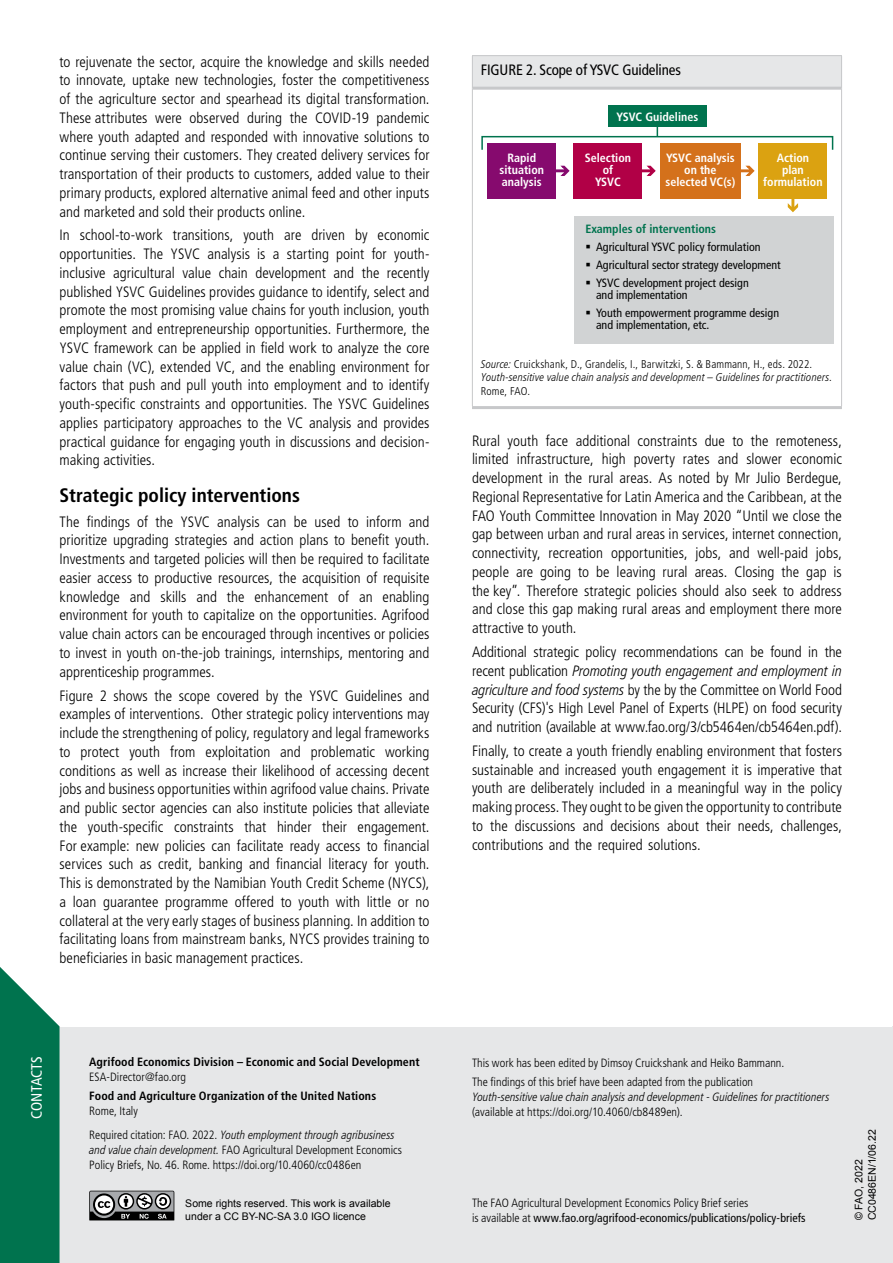
<style>
.page{position:relative;width:893px;height:1263px;background:#fff}
.page>*{position:absolute;margin:0;border:0;box-sizing:border-box;transform-origin:0 0}
.t1{font:700 condensed 19.5px "Frutiger LT Pro";color:#000}
.t2{font:300 condensed 15px/18.8px "Frutiger LT Pro";color:#000;text-align:justify}
.t3{font:condensed 15px "Frutiger LT Pro";letter-spacing:-.01em;color:#000}
.t4{font:condensed 15px "Frutiger LT Pro";color:#fff}
.t5{font:300 condensed 12px/15px "Frutiger LT Pro";color:#000}
.t6{font:condensed 12px/12px "Frutiger LT Pro";color:#000}
.t7{font:700 condensed 12px "Frutiger LT Pro";letter-spacing:.005em;color:#000}
.t8{font:700 condensed 12px/12px "Frutiger LT Pro";color:#fff;text-align:center}
.t9{font:italic 300 condensed 12px "Frutiger LT Pro";color:#000}
.t10{font:700 condensed 12px "Frutiger LT Pro";color:#00734e}
.t11{font:italic 300 condensed 11.25px/13.5px "Frutiger LT Pro";letter-spacing:.01em;color:#000}
.t12{font:10.5px/13.5px "Arial";color:#000}
.s1{font-style:normal}
.s2{font-style:italic}
.s3{font-weight:400}
</style>
<div class="page">
<div style="left:0;top:1027px;width:893px;height:236px;background:#e6e7e8"></div>
<svg style="left:0;top:967px;width:60px;height:296px;background:#18805e"></svg>
<svg style="left:89px;top:1191px;width:85px;height:29px;background:#727273"></svg>
<div style="left:472px;top:56px;width:370px;height:32px;background:#e6e7e8"></div>
<hr style="left:473px;top:87px;width:368px;height:3px;background:#c7c8ca">
<hr style="left:472px;top:406px;width:370px;height:3px;background:#c7c8ca">
<hr style="left:472px;top:55px;width:370px;height:1px;background:#c7c8ca">
<hr style="left:472px;top:56px;width:1px;height:32px;background:#c7c8ca">
<hr style="left:841px;top:56px;width:1px;height:32px;background:#c7c8ca">
<hr style="left:472px;top:88px;width:1px;height:318px;background:#c7c8ca">
<hr style="left:841px;top:88px;width:1px;height:318px;background:#c7c8ca">
<div style="left:574px;top:216px;width:260px;height:128px;background:#d1d3d4"></div>
<div style="left:488px;top:143px;width:68px;height:55px;background:#860a6e"></div>
<div style="left:574px;top:143px;width:68px;height:55px;background:#b10046"></div>
<div style="left:660px;top:143px;width:81px;height:55px;background:#d4711b"></div>
<div style="left:759px;top:143px;width:68px;height:55px;background:#dba211"></div>
<div style="left:481px;top:136px;width:352px;height:14px;border:2px solid #00734e"></div>
<svg style="left:556px;top:165px;width:14px;height:11px"></svg>
<svg style="left:642px;top:165px;width:14px;height:11px"></svg>
<svg style="left:741px;top:165px;width:14px;height:11px"></svg>
<svg style="left:786px;top:198px;width:13px;height:15px"></svg>
<div style="left:608px;top:106px;width:99px;height:21px;background:#00734e"></div>
<p class="t2" style="left:60px;top:52px;width:371px">to rejuvenate the sector, acquire the knowledge and skills needed to innovate, uptake new technologies, foster the competitiveness of the agriculture sector and spearhead its digital transformation.<br>These attributes were observed during the COVID-19 pandemic where youth adapted and responded with innovative solutions to continue serving their customers. They created delivery services for transportation of their products to customers, added value to their primary products, explored alternative animal feed and other inputs and marketed and sold their products online.</p>
<p class="t2" style="left:60px;top:226px;width:371px">In school-to-work transitions, youth are driven by economic opportunities. The YSVC analysis is a starting point for youth&shy;inclusive agricultural value chain development and the recently published YSVC Guidelines provides guidance to identify, select and promote the most promising value chains for youth inclusion, youth employment and entrepreneurship opportunities. Furthermore, the YSVC framework can be applied in field work to analyze the core value chain (VC), extended VC, and the enabling environment for factors that push and pull youth into employment and to identify youth-specific constraints and opportunities. The YSVC Guidelines applies participatory approaches to the VC analysis and provides practical guidance for engaging youth in discussions and decision&shy;making activities.</p>
<h1 class="t1" style="left:60px;top:483px;width:242px">Strategic policy interventions</h1>
<p class="t2" style="left:60px;top:512px;width:372px">The findings of the YSVC analysis can be used to inform and prioritize upgrading strategies and action plans to benefit youth.<br>Investments and targeted policies will then be required to facilitate easier access to productive resources, the acquisition of requisite knowledge and skills and the enhancement of an enabling environment for youth to capitalize on the opportunities. Agrifood value chain actors can be encouraged through incentives or policies to invest in youth on-the-job trainings, internships, mentoring and apprenticeship programmes.</p>
<p class="t2" style="left:60px;top:686px;width:371px">Figure 2 shows the scope covered by the YSVC Guidelines and examples of interventions. Other strategic policy interventions may include the strengthening of policy, regulatory and legal frameworks to protect youth from exploitation and problematic working conditions as well as increase their likelihood of accessing decent jobs and business opportunities within agrifood value chains. Private and public sector agencies can also institute policies that alleviate the youth-specific constraints that hinder their engagement.<br>For example: new policies can facilitate ready access to financial services such as credit, banking and financial literacy for youth.<br>This is demonstrated by the Namibian Youth Credit Scheme (NYCS), a loan guarantee programme offered to youth with little or no collateral at the very early stages of business planning. In addition to facilitating loans from mainstream banks, NYCS provides training to beneficiaries in basic management practices.</p>
<p class="t3" style="left:481px;top:61px;width:201px">FIGURE 2. Scope of YSVC Guidelines</p>
<p class="t8" style="left:616px;top:111px;width:83px">YSVC Guidelines</p>
<p class="t8" style="left:500px;top:152px;width:46px">Rapid situation analysis</p>
<p class="t8" style="left:585px;top:152px;width:48px">Selection of<br>YSVC</p>
<p class="t8" style="left:665px;top:152px;width:71px">YSVC analysis on the selected VC(s)</p>
<p class="t8" style="left:763px;top:152px;width:61px">Action<br>plan formulation</p>
<p class="t10" style="left:585px;top:221px;width:132px">Examples of interventions</p>
<p class="t6" style="left:585px;top:241px;width:177px">▪ Agricultural YSVC policy formulation</p>
<p class="t6" style="left:585px;top:259px;width:197px">▪ Agricultural sector strategy development</p>
<p class="t6" style="left:596px;top:277px;width:154px;text-indent:-11px">▪ YSVC development project design and implementation</p>
<p class="t6" style="left:596px;top:307px;width:185px;text-indent:-11px">▪ Youth empowerment programme design and implementation, etc.</p>
<p class="t11" style="left:481px;top:357px;width:352px">Source: <span class="s1">Cruickshank, D., Grandelis, I., Barwitzki, S. &amp; Bammann, H., eds. 2022.<br></span>Youth-sensitive value chain analysis and development – Guidelines for practitioners<span class="s1">.<br>Rome, FAO.</span></p>
<p class="t2" style="left:472px;top:431px;width:371px">Rural youth face additional constraints due to the remoteness, limited infrastructure, high poverty rates and slower economic development in the rural areas. As noted by Mr Julio Berdegue, Regional Representative for Latin America and the Caribbean, at the FAO Youth Committee Innovation in May 2020 “Until we close the gap between urban and rural areas in services, internet connection, connectivity, recreation opportunities, jobs, and well-paid jobs, people are going to be leaving rural areas. Closing the gap is the key”. Therefore strategic policies should also seek to address and close this gap making rural areas and employment there more attractive to youth.</p>
<p class="t2" style="left:472px;top:643px;width:371px">Additional strategic policy recommendations can be found in the recent publication <span class="s2">Promoting youth engagement and employment in agriculture and food systems</span> by the by the Committee on World Food Security (CFS)'s High Level Panel of Experts (HLPE) on food security and nutrition (available at www.fao.org/3/cb5464en/cb5464en.pdf).</p>
<p class="t2" style="left:472px;top:741px;width:371px">Finally, to create a youth friendly enabling environment that fosters sustainable and increased youth engagement it is imperative that youth are deliberately included in a meaningful way in the policy making process. They ought to be given the opportunity to contribute to the discussions and decisions about their needs, challenges, contributions and the required solutions.</p>
<p class="t4" style="left:28px;top:1119px;width:64px;rotate:-90deg">CONTACTS</p>
<p class="t7" style="left:89px;top:1054px;width:332px">Agrifood Economics Division – Economic and Social Development</p>
<p class="t5" style="left:89px;top:1069px;width:98px">ESA-Director@fao.org</p>
<p class="t7" style="left:89px;top:1089px;width:288px">Food and Agriculture Organization of the United Nations</p>
<p class="t5" style="left:89px;top:1099px;width:307px;line-height:23.5px">Rome, Italy<br>Required citation: FAO. 2022. <span class="s2">Youth employment through agribusiness</span></p>
<p class="t5" style="left:89px;top:1142px;width:314px"><span class="s2">and value chain development.</span> FAO Agricultural Development Economics<br>Policy Briefs, No. 46. Rome. https://doi.org/10.4060/cc0486en</p>
<p class="t5" style="left:472px;top:1053px;width:314px;line-height:19.2px">This work has been edited by Dimsoy Cruickshank and Heiko Bammann.<br>The findings of this brief have been adapted from the publication</p>
<p class="t9" style="left:472px;top:1090px;width:359px">Youth-sensitive value chain analysis and development - Guidelines for practitioners</p>
<p class="t5" style="left:472px;top:1104px;width:212px">(available at https://doi.org/10.4060/cb8489en).</p>
<p class="t12" style="left:185px;top:1196px;width:207px">Some rights reserved. This work is available under a CC BY-NC-SA 3.0 IGO licence</p>
<p class="t5" style="left:472px;top:1195px;width:335px">The FAO Agricultural Development Economics Policy Brief series<br>is available at <span class="s3">www.fao.org/agrifood-economics/publications/policy-briefs</span></p>
<p class="t12" style="left:852px;top:1220px;width:93px;rotate:-90deg">© FAO, 2022<br>CC0486EN/1/06.22</p>
</div>
